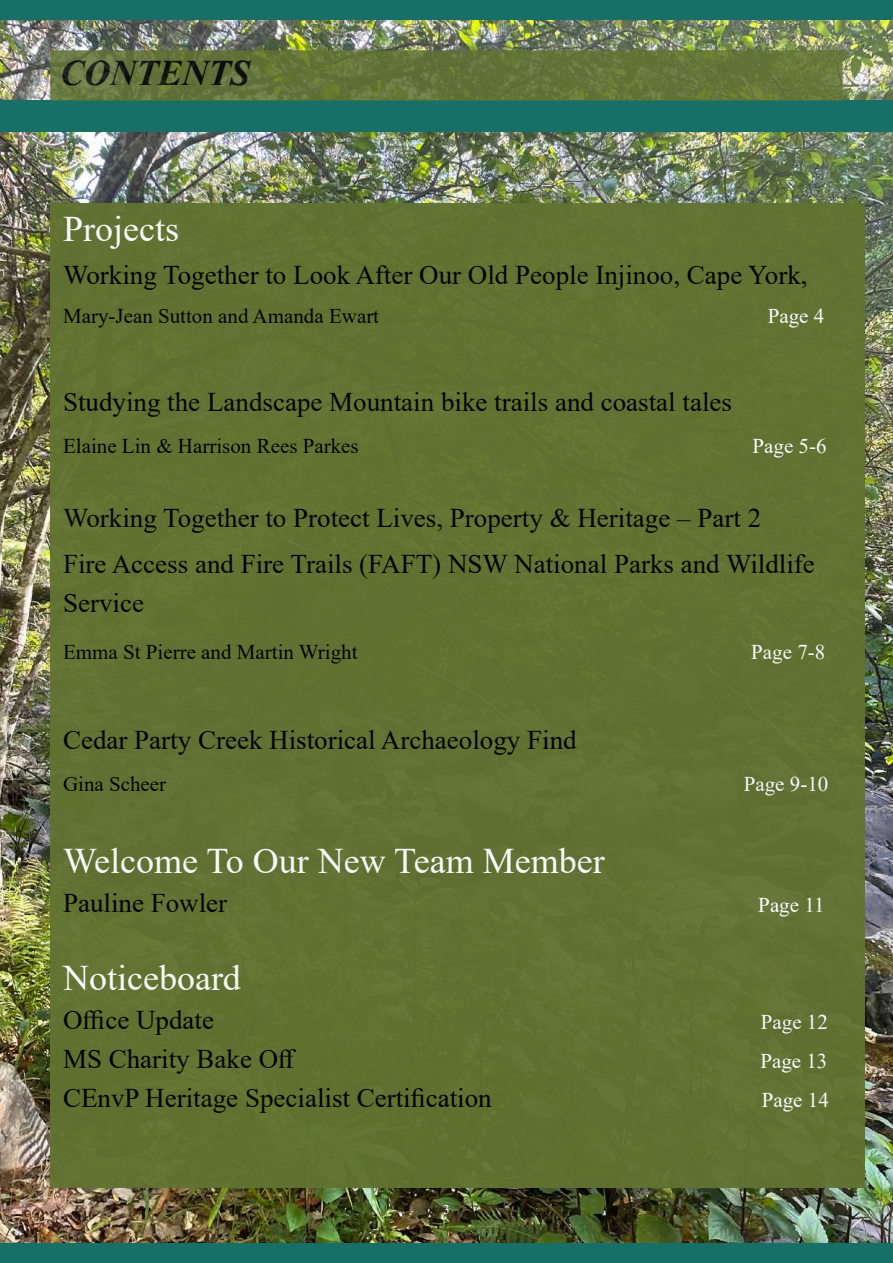
<style>
.page{position:relative;width:893px;height:1263px;background:#fff}
.page>*{position:absolute;margin:0;border:0;box-sizing:border-box;transform-origin:0 0}
.t1{font:36px "Times New Roman";color:#fff}
.t2{font:italic 700 36px "Times New Roman";color:#000}
.t3{font:27px/46.5px "Times New Roman";color:#000}
.t4{font:21px "Times New Roman";color:#000}
.t5{font:21px "Times New Roman";color:#fff}
.t6{font:13.5px "Times New Roman";color:#fff}
</style>
<div class="page">
<img style="left:0;top:19px;width:893px;height:1225px">
<div style="left:0;top:0;width:893px;height:19px;background:#176f68"></div>
<div style="left:0;top:1244px;width:893px;height:19px;background:#176f68"></div>
<div style="left:0;top:100px;width:893px;height:32px;background:#176f68"></div>
<div style="left:50px;top:203px;width:814px;height:985px;background:#617332"></div>
<svg style="left:53px;top:53px;width:787px;height:45px;background:#65753a"></svg>
<div style="left:50px;top:50px;width:793px;height:51px;border:2px solid #617332"></div>
<h1 class="t2" style="left:60px;top:48px;width:192px">CONTENTS</h1>
<h1 class="t1" style="left:63px;top:203px;width:117px">Projects</h1>
<p class="t3" style="left:63px;top:251px;width:746px">Working Together to Look After Our Old People Injinoo, Cape York,</p>
<p class="t4" style="left:63px;top:301px;width:318px">Mary-Jean Sutton and Amanda Ewart</p>
<p class="t5" style="left:768px;top:301px;width:58px">Page 4</p>
<p class="t3" style="left:63px;top:378px;width:670px">Studying the Landscape Mountain bike trails and coastal tales</p>
<p class="t4" style="left:63px;top:431px;width:297px">Elaine Lin &amp; Harrison Rees Parkes</p>
<p class="t5" style="left:752px;top:431px;width:76px">Page 5-6</p>
<p class="t3" style="left:63px;top:494px;width:753px">Working Together to Protect Lives, Property &amp; Heritage – Part 2<br>Fire Access and Fire Trails (FAFT) NSW National Parks and Wildlife</p>
<p class="t3" style="left:63px;top:579px;width:82px">Service</p>
<p class="t4" style="left:63px;top:637px;width:296px">Emma St Pierre and Martin Wright</p>
<p class="t5" style="left:751px;top:637px;width:76px">Page 7-8</p>
<p class="t3" style="left:63px;top:716px;width:515px">Cedar Party Creek Historical Archaeology Find</p>
<p class="t4" style="left:63px;top:769px;width:105px">Gina Scheer</p>
<p class="t5" style="left:744px;top:769px;width:86px">Page 9-10</p>
<h1 class="t1" style="left:63px;top:836px;width:543px">Welcome To Our New Team Member</h1>
<p class="t3" style="left:63px;top:879px;width:166px">Pauline Fowler</p>
<p class="t5" style="left:758px;top:890px;width:68px">Page 11</p>
<h1 class="t1" style="left:63px;top:953px;width:179px">Noticeboard</h1>
<p class="t3" style="left:63px;top:996px;width:153px">Office Update</p>
<p class="t5" style="left:761px;top:1007px;width:69px">Page 12</p>
<p class="t3" style="left:63px;top:1035px;width:235px">MS Charity Bake Off</p>
<p class="t5" style="left:760px;top:1046px;width:69px">Page 13</p>
<p class="t3" style="left:63px;top:1074px;width:430px">CEnvP Heritage Specialist Certification</p>
<p class="t5" style="left:762px;top:1085px;width:69px">Page 14</p>
<p class="t6" style="left:443px;top:1199px;width:8px">3</p>
</div>
